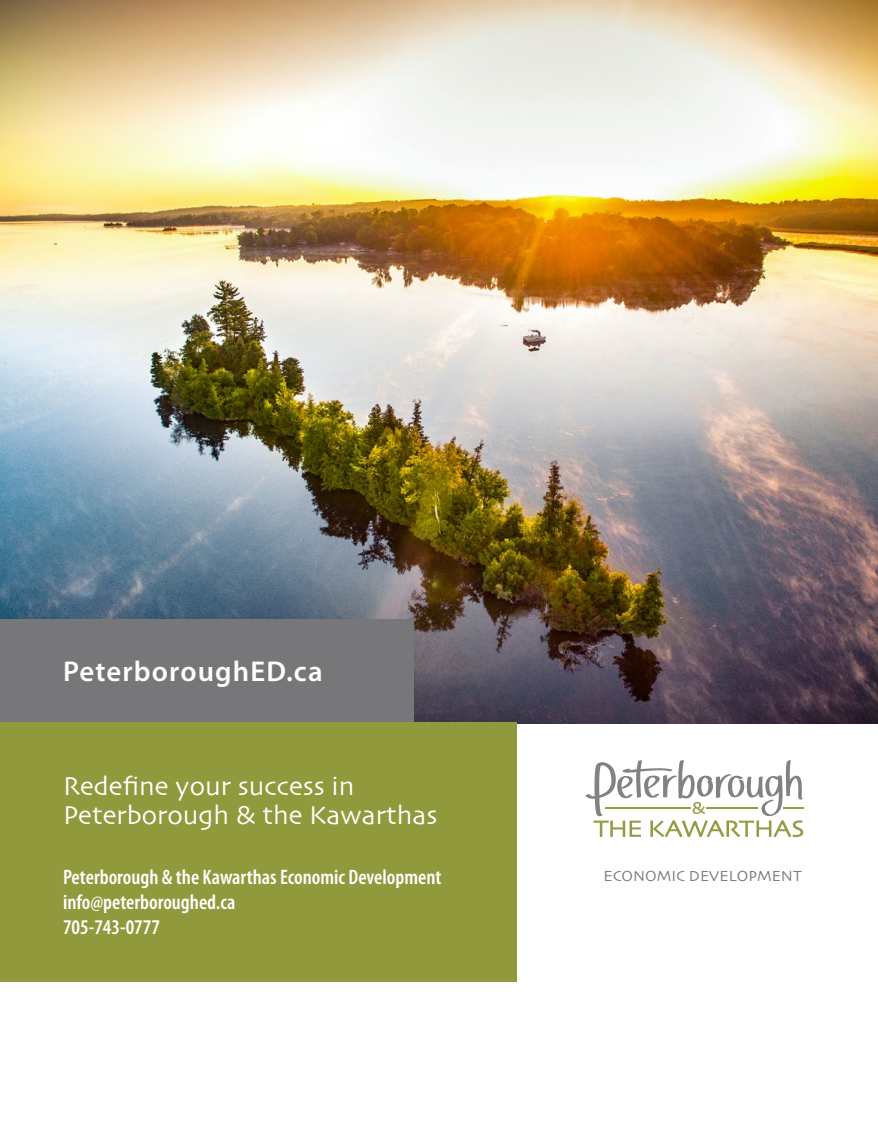
<style>
.page{position:relative;width:878px;height:1121px;background:#fff}
.page>*{position:absolute;margin:0;border:0;box-sizing:border-box;transform-origin:0 0}
.t1{font:600 28.65px "Myriad Pro";letter-spacing:.04em;color:#fff}
.t2{font:27px/29.2px "Skia";color:#fff}
.t3{font:600 condensed 21px/25.2px "Myriad Pro";color:#fff}
.t4{font:15.3px "Skia";color:#77777a}
</style>
<div class="page">
<img style="left:0;top:0;width:878px;height:723px">
<div style="left:0;top:620px;width:413px;height:103px;background:#77777a"></div>
<div style="left:0;top:722px;width:516px;height:259px;background:#91993d"></div>
<svg style="left:585px;top:760px;width:218px;height:77px"></svg>
<h1 class="t1" style="left:63px;top:653px;width:261px">PeterboroughED.ca</h1>
<p class="t2" style="left:63px;top:773px;width:376px">Redefine your success in<br>Peterborough &amp; the Kawarthas</p>
<p class="t3" style="left:63px;top:864px;width:380px">Peterborough &amp; the Kawarthas Economic Development info@peterboroughed.ca<br>705-743-0777</p>
<p class="t4" style="left:603px;top:866px;width:200px">ECONOMIC DEVELOPMENT</p>
</div>
